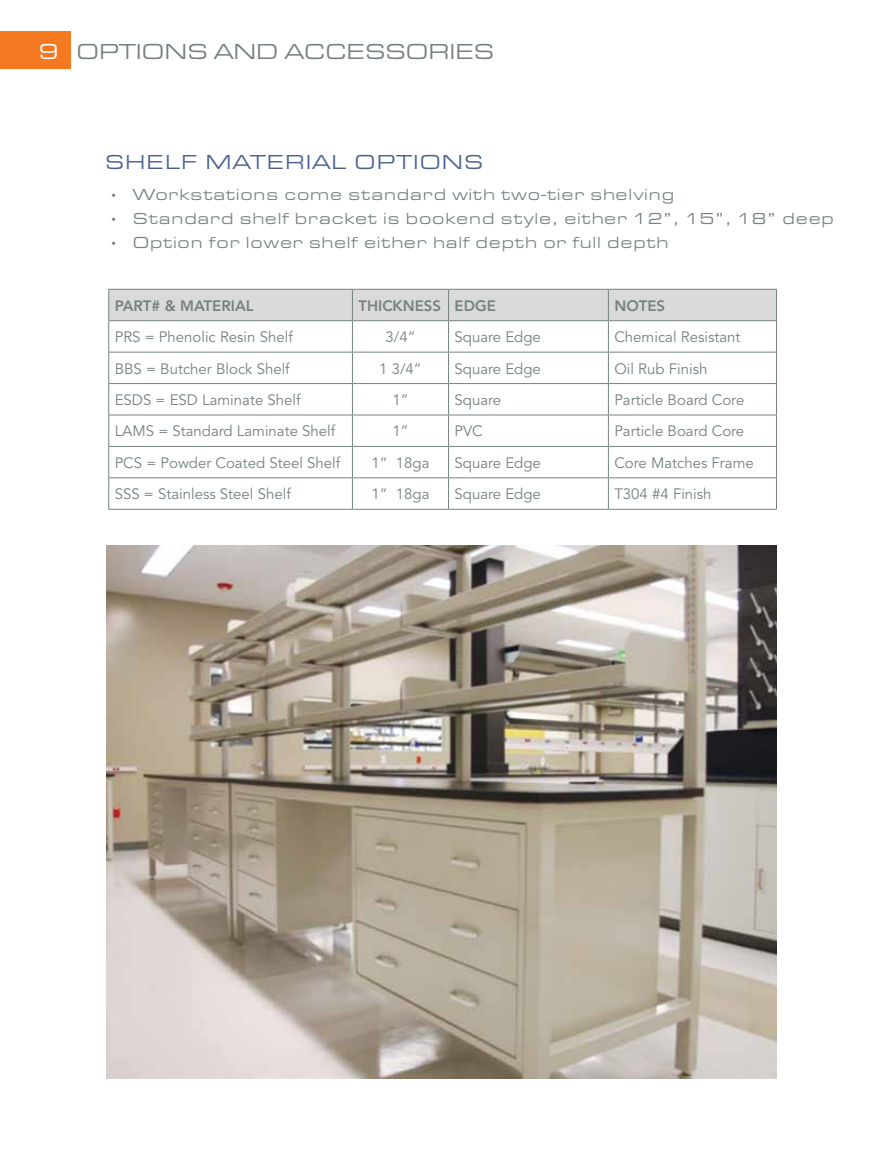
<style>
.page{position:relative;width:891px;height:1161px;background:#fff}
.page>*{position:absolute;margin:0;border:0;box-sizing:border-box;transform-origin:0 0}
.t1{font:22.5px "Eurostile Extended Roman DTC";color:#76827c}
.t2{font:21px "Eurostile Extended Roman DTC";letter-spacing:.05em;color:#4b6291}
.t3{font:16.5px "Eurostile Extended Roman DTC";letter-spacing:.05em;color:#76827c}
.t4{font:15px "Avenir";color:#76827c}
.t5{font:800 15px "Avenir";color:#76827c}
.s1{color:#fff}
</style>
<div class="page">
<div style="left:109px;top:290px;width:667px;height:30px;background:#dadbd9"></div>
<hr style="left:108px;top:289px;width:244px;height:1px;background:#76827c">
<hr style="left:108px;top:290px;width:1px;height:30px;background:#76827c">
<hr style="left:352px;top:289px;width:97px;height:1px;background:#76827c">
<hr style="left:352px;top:290px;width:1px;height:30px;background:#76827c">
<hr style="left:449px;top:289px;width:159px;height:1px;background:#76827c">
<hr style="left:448px;top:290px;width:1px;height:30px;background:#76827c">
<hr style="left:608px;top:289px;width:169px;height:1px;background:#76827c">
<hr style="left:608px;top:290px;width:1px;height:30px;background:#76827c">
<hr style="left:776px;top:290px;width:1px;height:30px;background:#76827c">
<hr style="left:108px;top:320px;width:244px;height:1px;background:#76827c">
<hr style="left:108px;top:321px;width:1px;height:31px;background:#76827c">
<hr style="left:352px;top:320px;width:97px;height:1px;background:#76827c">
<hr style="left:352px;top:321px;width:1px;height:31px;background:#76827c">
<hr style="left:449px;top:320px;width:159px;height:1px;background:#76827c">
<hr style="left:448px;top:321px;width:1px;height:31px;background:#76827c">
<hr style="left:608px;top:320px;width:169px;height:1px;background:#76827c">
<hr style="left:608px;top:321px;width:1px;height:31px;background:#76827c">
<hr style="left:776px;top:321px;width:1px;height:31px;background:#76827c">
<hr style="left:108px;top:352px;width:244px;height:1px;background:#76827c">
<hr style="left:108px;top:353px;width:1px;height:30px;background:#76827c">
<hr style="left:352px;top:352px;width:97px;height:1px;background:#76827c">
<hr style="left:352px;top:353px;width:1px;height:30px;background:#76827c">
<hr style="left:449px;top:352px;width:159px;height:1px;background:#76827c">
<hr style="left:448px;top:353px;width:1px;height:30px;background:#76827c">
<hr style="left:608px;top:352px;width:169px;height:1px;background:#76827c">
<hr style="left:608px;top:353px;width:1px;height:30px;background:#76827c">
<hr style="left:776px;top:353px;width:1px;height:30px;background:#76827c">
<hr style="left:108px;top:383px;width:244px;height:1px;background:#76827c">
<hr style="left:108px;top:384px;width:1px;height:31px;background:#76827c">
<hr style="left:352px;top:383px;width:97px;height:1px;background:#76827c">
<hr style="left:352px;top:384px;width:1px;height:31px;background:#76827c">
<hr style="left:449px;top:383px;width:159px;height:1px;background:#76827c">
<hr style="left:448px;top:384px;width:1px;height:31px;background:#76827c">
<hr style="left:608px;top:383px;width:169px;height:1px;background:#76827c">
<hr style="left:608px;top:384px;width:1px;height:31px;background:#76827c">
<hr style="left:776px;top:384px;width:1px;height:31px;background:#76827c">
<hr style="left:108px;top:415px;width:244px;height:1px;background:#76827c">
<hr style="left:108px;top:415px;width:1px;height:31px;background:#76827c">
<hr style="left:352px;top:415px;width:97px;height:1px;background:#76827c">
<hr style="left:352px;top:415px;width:1px;height:31px;background:#76827c">
<hr style="left:449px;top:415px;width:159px;height:1px;background:#76827c">
<hr style="left:448px;top:415px;width:1px;height:31px;background:#76827c">
<hr style="left:608px;top:415px;width:169px;height:1px;background:#76827c">
<hr style="left:608px;top:415px;width:1px;height:31px;background:#76827c">
<hr style="left:776px;top:415px;width:1px;height:31px;background:#76827c">
<hr style="left:108px;top:446px;width:244px;height:1px;background:#76827c">
<hr style="left:108px;top:447px;width:1px;height:30px;background:#76827c">
<hr style="left:352px;top:446px;width:97px;height:1px;background:#76827c">
<hr style="left:352px;top:447px;width:1px;height:30px;background:#76827c">
<hr style="left:449px;top:446px;width:159px;height:1px;background:#76827c">
<hr style="left:448px;top:447px;width:1px;height:30px;background:#76827c">
<hr style="left:608px;top:446px;width:169px;height:1px;background:#76827c">
<hr style="left:608px;top:447px;width:1px;height:30px;background:#76827c">
<hr style="left:776px;top:447px;width:1px;height:30px;background:#76827c">
<hr style="left:108px;top:477px;width:244px;height:1px;background:#76827c">
<hr style="left:108px;top:478px;width:1px;height:31px;background:#76827c">
<hr style="left:352px;top:477px;width:97px;height:1px;background:#76827c">
<hr style="left:352px;top:478px;width:1px;height:31px;background:#76827c">
<hr style="left:449px;top:477px;width:159px;height:1px;background:#76827c">
<hr style="left:448px;top:478px;width:1px;height:31px;background:#76827c">
<hr style="left:608px;top:477px;width:169px;height:1px;background:#76827c">
<hr style="left:608px;top:478px;width:1px;height:31px;background:#76827c">
<hr style="left:776px;top:478px;width:1px;height:31px;background:#76827c">
<hr style="left:108px;top:509px;width:244px;height:1px;background:#76827c">
<hr style="left:352px;top:509px;width:97px;height:1px;background:#76827c">
<hr style="left:449px;top:509px;width:159px;height:1px;background:#76827c">
<hr style="left:608px;top:509px;width:169px;height:1px;background:#76827c">
<div style="left:0;top:32px;width:70px;height:37px;background:#f47920"></div>
<img style="left:107px;top:546px;width:670px;height:532px">
<h1 class="t1" style="left:39px;top:39px;width:457px"><span class="s1">9</span> OPTIONS AND ACCESSORIES</h1>
<h2 class="t2" style="left:105px;top:151px;width:380px">SHELF MATERIAL OPTIONS</h2>
<p class="t3" style="left:109px;top:186px;width:567px">• Workstations come standard with two-tier shelving</p>
<p class="t3" style="left:109px;top:210px;width:727px">• Standard shelf bracket is bookend style, either 12”, 15”, 18” deep</p>
<p class="t3" style="left:109px;top:234px;width:562px">• Option for lower shelf either half depth or full depth</p>
<p class="t5" style="left:115px;top:297px;width:140px">PART# &amp; MATERIAL</p>
<p class="t5" style="left:358px;top:297px;width:139px">THICKNESS EDGE</p>
<p class="t5" style="left:614px;top:297px;width:52px">NOTES</p>
<p class="t4" style="left:115px;top:328px;width:180px">PRS = Phenolic Resin Shelf</p>
<p class="t4" style="left:385px;top:328px;width:32px">3/4”</p>
<p class="t4" style="left:455px;top:328px;width:88px">Square Edge</p>
<p class="t4" style="left:614px;top:328px;width:128px">Chemical Resistant</p>
<p class="t4" style="left:115px;top:360px;width:177px">BBS = Butcher Block Shelf</p>
<p class="t4" style="left:379px;top:360px;width:44px">1 3/4”</p>
<p class="t4" style="left:455px;top:360px;width:88px">Square Edge</p>
<p class="t4" style="left:614px;top:360px;width:95px">Oil Rub Finish</p>
<p class="t4" style="left:115px;top:391px;width:187px">ESDS = ESD Laminate Shelf</p>
<p class="t4" style="left:392px;top:391px;width:18px">1”</p>
<p class="t4" style="left:455px;top:391px;width:48px">Square</p>
<p class="t4" style="left:614px;top:391px;width:131px">Particle Board Core</p>
<p class="t4" style="left:115px;top:423px;width:222px">LAMS = Standard Laminate Shelf</p>
<p class="t4" style="left:392px;top:423px;width:18px">1”</p>
<p class="t4" style="left:455px;top:423px;width:30px">PVC</p>
<p class="t4" style="left:614px;top:423px;width:131px">Particle Board Core</p>
<p class="t4" style="left:115px;top:454px;width:227px">PCS = Powder Coated Steel Shelf</p>
<p class="t4" style="left:371px;top:454px;width:60px">1” 18ga</p>
<p class="t4" style="left:455px;top:454px;width:88px">Square Edge</p>
<p class="t4" style="left:614px;top:454px;width:141px">Core Matches Frame</p>
<p class="t4" style="left:115px;top:485px;width:178px">SSS = Stainless Steel Shelf</p>
<p class="t4" style="left:371px;top:485px;width:60px">1” 18ga</p>
<p class="t4" style="left:455px;top:485px;width:88px">Square Edge</p>
<p class="t4" style="left:614px;top:485px;width:99px">T304 #4 Finish</p>
</div>
